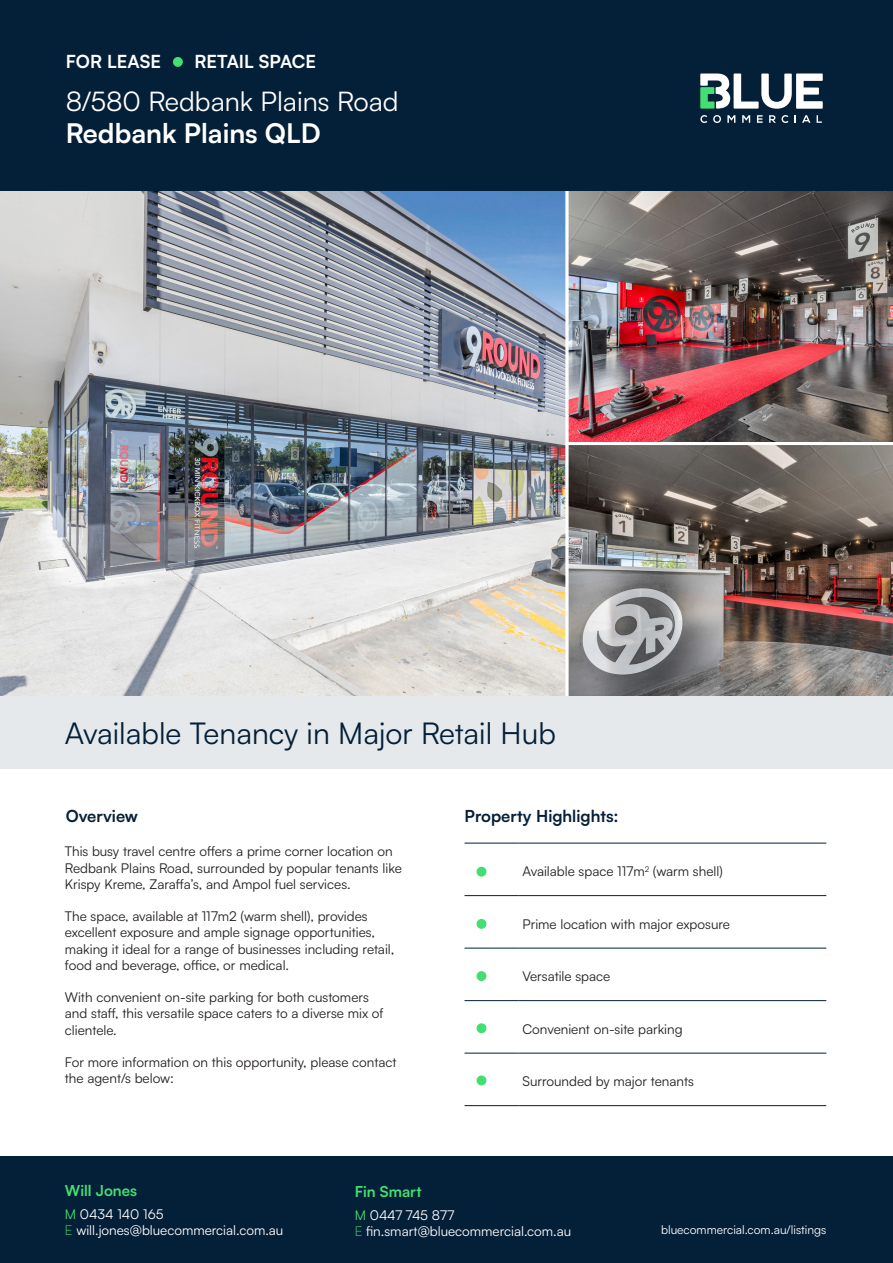
<style>
.page{position:relative;width:893px;height:1263px;background:#fff}
.page>*{position:absolute;margin:0;border:0;box-sizing:border-box;transform-origin:0 0}
.t1{font:30px "Satoshi";color:#041f38}
.t2{font:27px "Satoshi";color:#fff}
.t3{font:700 27px "Satoshi";color:#fff}
.t4{font:700 18px "Satoshi";color:#fff}
.t5{font:700 16.5px "Satoshi";color:#041f38}
.t6{font:700 15px "Satoshi";color:#43df72}
.t7{font:13.5px/16.2px "Satoshi";color:#231f20}
.t8{font:13.5px "Satoshi";color:#fff}
.t9{font:12px "Satoshi";color:#fff}
.s1{color:#43df72}
.s2{font-weight:300;color:#43df72}
</style>
<div class="page">
<img style="left:0;top:190px;width:566px;height:506px">
<img style="left:566px;top:190px;width:327px;height:252px">
<img style="left:568px;top:445px;width:325px;height:251px">
<hr style="left:464px;top:843px;width:54px;height:1px;background:#041f38">
<hr style="left:518px;top:843px;width:308px;height:1px;background:#041f38">
<hr style="left:464px;top:895px;width:54px;height:1px;background:#041f38">
<hr style="left:518px;top:895px;width:308px;height:1px;background:#041f38">
<hr style="left:464px;top:948px;width:54px;height:1px;background:#041f38">
<hr style="left:518px;top:948px;width:308px;height:1px;background:#041f38">
<hr style="left:464px;top:1000px;width:54px;height:1px;background:#041f38">
<hr style="left:518px;top:1000px;width:308px;height:1px;background:#041f38">
<hr style="left:464px;top:1053px;width:54px;height:1px;background:#041f38">
<hr style="left:518px;top:1053px;width:308px;height:1px;background:#041f38">
<hr style="left:464px;top:1105px;width:54px;height:1px;background:#041f38">
<hr style="left:518px;top:1105px;width:308px;height:1px;background:#041f38">
<div style="left:0;top:1156px;width:893px;height:107px;background:#041f38"></div>
<div style="left:0;top:0;width:893px;height:190px;background:#041f38"></div>
<svg style="left:700px;top:115px;width:7px;height:8px"></svg>
<svg style="left:713px;top:115px;width:8px;height:8px"></svg>
<svg style="left:727px;top:115px;width:8px;height:8px"></svg>
<svg style="left:742px;top:115px;width:8px;height:8px"></svg>
<svg style="left:757px;top:115px;width:6px;height:8px"></svg>
<svg style="left:769px;top:115px;width:7px;height:8px"></svg>
<svg style="left:782px;top:115px;width:6px;height:8px"></svg>
<svg style="left:802px;top:115px;width:8px;height:8px"></svg>
<svg style="left:817px;top:115px;width:5px;height:8px"></svg>
<svg style="left:700px;top:74px;width:123px;height:35px"></svg>
<div style="left:173px;top:57px;width:10px;height:10px;background:#43df72;border-radius:50%"></div>
<div style="left:0;top:696px;width:893px;height:72px;background:#e6e9eb"></div>
<div style="left:476px;top:867px;width:10px;height:10px;background:#43df72;border-radius:50%"></div>
<div style="left:476px;top:919px;width:10px;height:10px;background:#43df72;border-radius:50%"></div>
<div style="left:476px;top:971px;width:10px;height:10px;background:#43df72;border-radius:50%"></div>
<div style="left:476px;top:1023px;width:10px;height:10px;background:#43df72;border-radius:50%"></div>
<div style="left:476px;top:1075px;width:10px;height:10px;background:#43df72;border-radius:50%"></div>
<p class="t4" style="left:66px;top:48px;width:97px">FOR LEASE</p>
<p class="t4" style="left:195px;top:48px;width:123px">RETAIL SPACE</p>
<p class="t2" style="left:66px;top:83px;width:334px">8/580 Redbank Plains Road</p>
<p class="t3" style="left:66px;top:114px;width:256px">Redbank Plains QLD</p>
<p class="t1" style="left:65px;top:714px;width:492px">Available Tenancy in Major Retail Hub</p>
<p class="t5" style="left:66px;top:804px;width:74px">Overview</p>
<p class="t5" style="left:464px;top:804px;width:156px">Property Highlights:</p>
<p class="t7" style="left:65px;top:843px;width:338px">This busy travel centre offers a prime corner location on<br>Redbank Plains Road, surrounded by popular tenants like<br>Krispy Kreme, Zaraffa’s, and Ampol fuel services.</p>
<p class="t7" style="left:65px;top:908px;width:331px">The space, available at 117m2 (warm shell), provides excellent exposure and ample signage opportunities, making it ideal for a range of businesses including retail, food and beverage, office, or medical.</p>
<p class="t7" style="left:65px;top:989px;width:320px">With convenient on-site parking for both customers and staff, this versatile space caters to a diverse mix of clientele.</p>
<p class="t7" style="left:65px;top:1053px;width:333px">For more information on this opportunity, please contact the agent/s below:</p>
<p class="t7" style="left:522px;top:863px;width:202px">Available space 117m<sup>2</sup> (warm shell)</p>
<p class="t7" style="left:522px;top:915px;width:209px">Prime location with major exposure</p>
<p class="t7" style="left:522px;top:968px;width:89px">Versatile space</p>
<p class="t7" style="left:522px;top:1020px;width:162px">Convenient on-site parking</p>
<p class="t7" style="left:522px;top:1073px;width:173px">Surrounded by major tenants</p>
<p class="t6" style="left:65px;top:1180px;width:74px">Will Jones</p>
<p class="t8" style="left:65px;top:1205px;width:100px"><span class="s1">M</span> 0434 140 165</p>
<p class="t8" style="left:65px;top:1221px;width:220px"><span class="s2">E</span> will.jones@bluecommercial.com.au</p>
<p class="t9" style="left:661px;top:1221px;width:167px">bluecommercial.com.au/listings</p>
<p class="t6" style="left:355px;top:1181px;width:68px">Fin Smart</p>
<p class="t8" style="left:355px;top:1206px;width:101px"><span class="s1">M</span> 0447 745 877</p>
<p class="t8" style="left:355px;top:1222px;width:218px"><span class="s2">E</span> fin.smart@bluecommercial.com.au</p>
</div>
